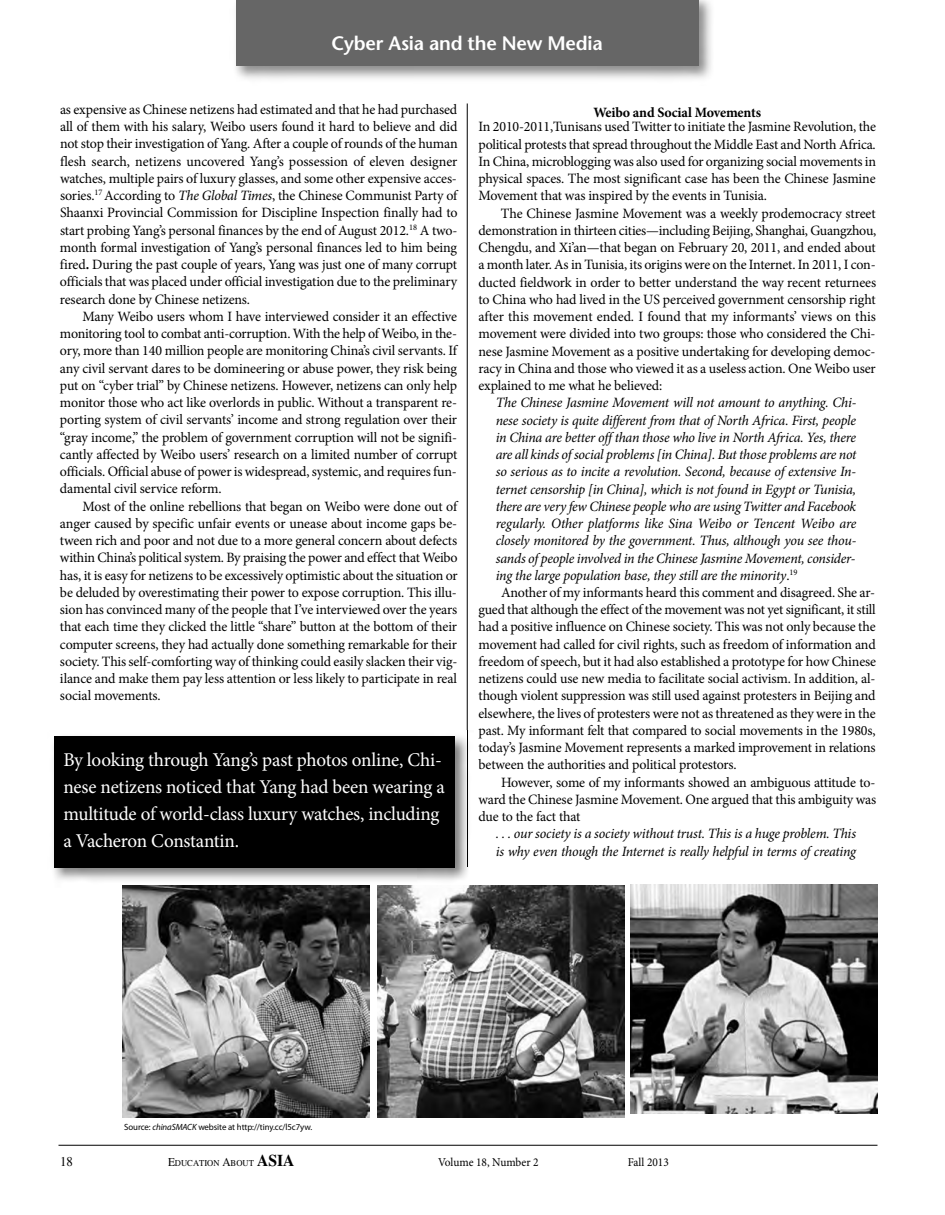
<style>
.page{position:relative;width:945px;height:1215px;background:#fff}
.page>*{position:absolute;margin:0;border:0;box-sizing:border-box;transform-origin:0 0}
.t1{font:19.5px/27px "Minion Pro";letter-spacing:-.015em;color:#fff}
.t2{font:600 19.5px "Stone Sans";letter-spacing:-.01em;color:#fff}
.t3{font:14.25px/17.2px "Minion Pro";letter-spacing:-.015em;color:#000;text-align:justify}
.t4{font:italic 14.25px/17.2px "Minion Pro";letter-spacing:-.015em;color:#000}
.t5{font:700 14.25px "Minion Pro";letter-spacing:-.015em;color:#000}
.t6{font:13.5px "EAA Times";color:#000;scale:.95 1}
.t7{font:12px "Minion Pro";color:#000;scale:.95 1}
.t8{font:9px "Myriad Pro";letter-spacing:-.01em;color:#000}
.t9{font:9px "EAA Times";color:#000;scale:.95 1}
.s1{font-style:italic}
.s2{font-weight:700}
.s3{font-style:normal}
.s4{font-size:12px}
.s5{font-weight:700;font-size:16.5px}
</style>
<div class="page">
<hr style="left:467px;top:104px;width:1px;height:762px;background:#000">
<hr style="left:58px;top:1145px;width:820px;height:1px;background:#000">
<img style="left:236px;top:0;width:475px;height:79px">
<div style="left:236px;top:0;width:462px;height:66px;background:#666"></div>
<img style="left:122px;top:888px;width:247px;height:229px">
<img style="left:377px;top:885px;width:247px;height:232px">
<img style="left:631px;top:884px;width:247px;height:230px">
<img style="left:53px;top:736px;width:415px;height:152px">
<img style="left:467px;top:736px;width:1px;height:130px">
<img style="left:122px;top:885px;width:247px;height:3px">
<img style="left:377px;top:885px;width:97px;height:3px">
<div style="left:54px;top:737px;width:400px;height:131px;background:#000"></div>
<h1 class="t2" style="left:332px;top:35px;width:273px">Cyber Asia and the New Media</h1>
<p class="t3" style="left:60px;top:102px;width:399px">as expensive as Chinese netizens had estimated and that he had purchased all of them with his salary, Weibo users found it hard to believe and did not stop their investigation of Yang. After a couple of rounds of the human flesh search, netizens uncovered Yang’s possession of eleven designer watches, multiple pairs of luxury glasses, and some other expensive acces&shy;sories.<sup>17</sup> According to <span class="s1">The Global Times</span>, the Chinese Communist Party of Shaanxi Provincial Commission for Discipline Inspection finally had to start probing Yang’s personal finances by the end of August 2012.<sup>18</sup> A two&shy;month formal investigation of Yang’s personal finances led to him being fired<span class="s2">.</span> During the past couple of years, Yang was just one of many corrupt officials that was placed under official investigation due to the preliminary research done by Chinese netizens.</p>
<p class="t3" style="left:60px;top:309px;width:399px;text-indent:22px">Many Weibo users whom I have interviewed consider it an effective monitoring tool to combat anti-corruption. With the help of Weibo, in the&shy;ory, more than 140 million people are monitoring China’s civil servants. If any civil servant dares to be domineering or abuse power, they risk being put on “cyber trial” by Chinese netizens. However, netizens can only help monitor those who act like overlords in public. Without a transparent re&shy;porting system of civil servants’ income and strong regulation over their “gray income,” the problem of government corruption will not be signifi&shy;cantly affected by Weibo users’ research on a limited number of corrupt officials. Official abuse of power is widespread, systemic, and requires fun&shy;damental civil service reform.</p>
<p class="t3" style="left:60px;top:499px;width:399px;text-indent:22px">Most of the online rebellions that began on Weibo were done out of anger caused by specific unfair events or unease about income gaps be&shy;tween rich and poor and not due to a more general concern about defects within China’s political system. By praising the power and effect that Weibo has, it is easy for netizens to be excessively optimistic about the situation or be deluded by overestimating their power to expose corruption. This illu&shy;sion has convinced many of the people that I’ve interviewed over the years that each time they clicked the little “share” button at the bottom of their computer screens, they had actually done something remarkable for their society. This self-comforting way of thinking could easily slacken their vig&shy;ilance and make them pay less attention or less likely to participate in real social movements.</p>
<h1 class="t1" style="left:63px;top:748px;width:383px">By looking through Yang’s past photos online, Chi&shy;nese netizens noticed that Yang had been wearing a multitude of world-class luxury watches, including a Vacheron Constantin.</h1>
<p class="t5" style="left:593px;top:107px;width:169px">Weibo and Social Movements</p>
<p class="t3" style="left:479px;top:119px;width:399px">In 2010-2011,Tunisans used Twitter to initiate the Jasmine Revolution, the political protests that spread throughout the Middle East and North Africa.<br>In China, microblogging was also used for organizing social movements in physical spaces. The most significant case has been the Chinese Jasmine Movement that was inspired by the events in Tunisia.</p>
<p class="t3" style="left:479px;top:206px;width:399px;text-indent:22px">The Chinese Jasmine Movement was a weekly prodemocracy street demonstration in thirteen cities—including Beijing, Shanghai, Guangzhou, Chengdu, and Xi’an—that began on February 20, 2011, and ended about a month later. As in Tunisia, its origins were on the Internet. In 2011, I con&shy;ducted fieldwork in order to better understand the way recent returnees to China who had lived in the US perceived government censorship right after this movement ended. I found that my informants’ views on this movement were divided into two groups: those who considered the Chi&shy;nese Jasmine Movement as a positive undertaking for developing democ&shy;racy in China and those who viewed it as a useless action. One Weibo user explained to me what he believed:</p>
<p class="t4" style="left:496px;top:395px;width:362px">The Chinese Jasmine Movement will not amount to anything. Chi-</p>
<p class="t4" style="left:496px;top:413px;width:362px">nese society is quite different from that of North Africa. First, people</p>
<p class="t4" style="left:496px;top:430px;width:362px">in China are better off than those who live in North Africa. Yes, there</p>
<p class="t4" style="left:496px;top:447px;width:362px">are all kinds of social problems [in China]. But those problems are not</p>
<p class="t4" style="left:496px;top:464px;width:362px">so serious as to incite a revolution. Second, because of extensive In-</p>
<p class="t4" style="left:496px;top:482px;width:362px">ternet censorship [in China], which is not found in Egypt or Tunisia,</p>
<p class="t4" style="left:496px;top:499px;width:362px">there are very few Chinese people who are using Twitter and Facebook</p>
<p class="t4" style="left:496px;top:516px;width:362px">regularly. Other platforms like Sina Weibo or Tencent Weibo are</p>
<p class="t4" style="left:496px;top:533px;width:362px">closely monitored by the government. Thus, although you see thou-</p>
<p class="t4" style="left:496px;top:551px;width:361px">sands of people involved in the Chinese Jasmine Movement, consider-</p>
<p class="t4" style="left:496px;top:568px;width:303px">ing the large population base, they still are the minority<span class="s3">.</span><sup>19</sup></p>
<p class="t3" style="left:501px;top:585px;width:376px">Another of my informants heard this comment and disagreed. She ar-</p>
<p class="t3" style="left:479px;top:602px;width:399px">gued that although the effect of the movement was not yet significant, it still</p>
<p class="t3" style="left:479px;top:619px;width:399px">had a positive influence on Chinese society. This was not only because the</p>
<p class="t3" style="left:479px;top:637px;width:399px">movement had called for civil rights, such as freedom of information and</p>
<p class="t3" style="left:479px;top:654px;width:399px">freedom of speech, but it had also established a prototype for how Chinese</p>
<p class="t3" style="left:479px;top:671px;width:399px">netizens could use new media to facilitate social activism. In addition, al-</p>
<p class="t3" style="left:479px;top:688px;width:399px">though violent suppression was still used against protesters in Beijing and</p>
<p class="t3" style="left:479px;top:706px;width:399px">elsewhere, the lives of protesters were not as threatened as they were in the</p>
<p class="t3" style="left:479px;top:723px;width:399px">past. My informant felt that compared to social movements in the 1980s,</p>
<p class="t3" style="left:479px;top:740px;width:399px">today’s Jasmine Movement represents a marked improvement in relations</p>
<p class="t3" style="left:479px;top:757px;width:260px">between the authorities and political protestors.</p>
<p class="t3" style="left:501px;top:775px;width:376px">However, some of my informants showed an ambiguous attitude to-</p>
<p class="t3" style="left:479px;top:792px;width:399px">ward the Chinese Jasmine Movement. One argued that this ambiguity was</p>
<p class="t3" style="left:479px;top:809px;width:103px">due to the fact that</p>
<p class="t4" style="left:496px;top:826px;width:362px">. . . our society is a society without trust. This is a huge problem. This is why even though the Internet is really helpful in terms of creating</p>
<p class="t8" style="left:124px;top:1124px;width:190px">Source: <span class="s1">chinaSMACK</span> website at http://tiny.cc/l5c7yw.</p>
<p class="t6" style="left:60px;top:1157px;width:15px">18</p>
<p class="t9" style="left:168px;top:1160px;width:135px"><span class="s4">E</span>DUCATION <span class="s4">A</span>BOUT <span class="s5">ASIA</span></p>
<p class="t7" style="left:438px;top:1157px;width:107px">Volume 18, Number 2</p>
<p class="t7" style="left:628px;top:1157px;width:45px">Fall 2013</p>
</div>
